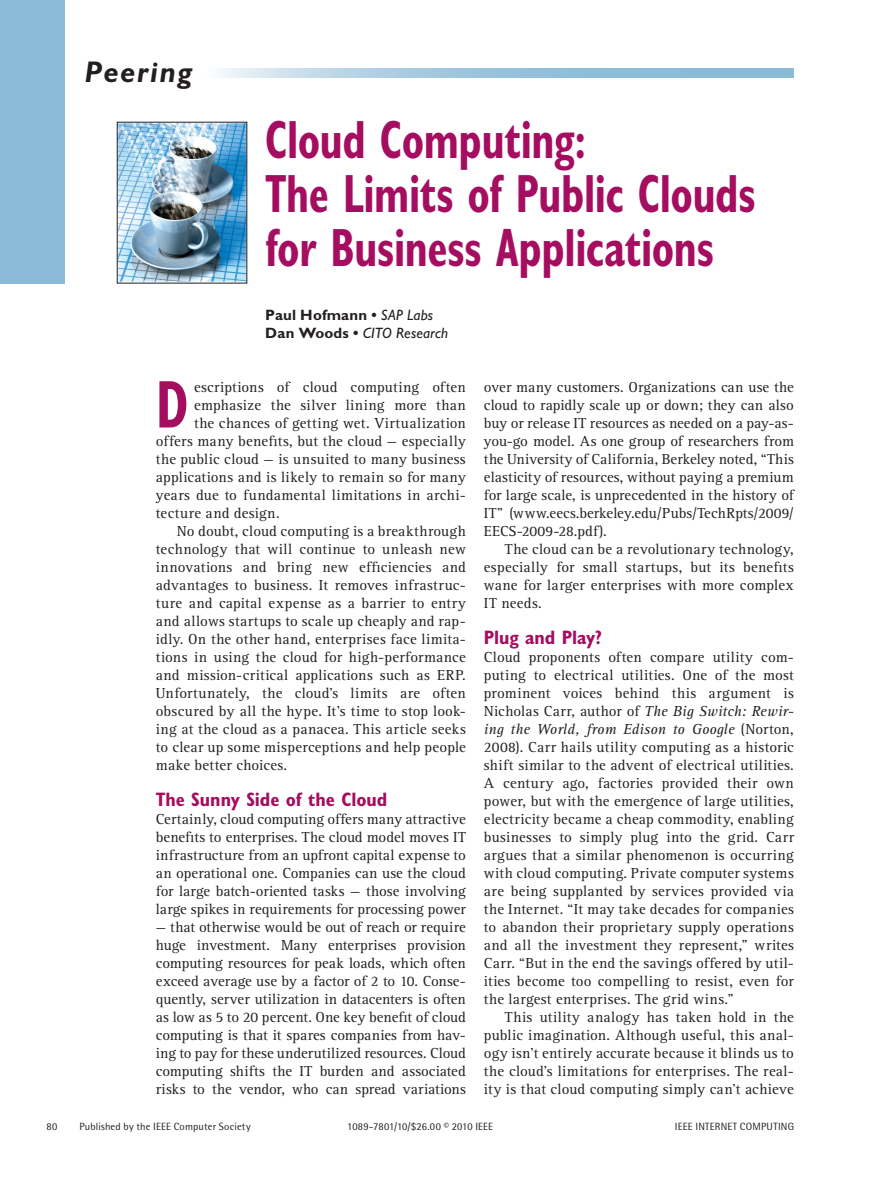
<style>
.page{position:relative;width:878px;height:1188px;background:#fff}
.page>*{position:absolute;margin:0;border:0;box-sizing:border-box;transform-origin:0 0}
.INTRO{font:700 condensed 67.65px "Gill Sans Std";color:#a50d60;scale:.8 1}
.ARTICLE_TITLE{font:700 condensed 54px/54px "Gill Sans Std";letter-spacing:-.01em;color:#a50d60;scale:.8 1}
.SECTION_TITLE{font:italic 700 30px "Gill Sans Std";letter-spacing:.05em;color:#231f20}
.Heading_1{font:700 condensed 19.5px "Gill Sans Std";letter-spacing:-.005em;color:#a50d60}
.PARAGRAPH__NO_INDENT{font:15px/18px "Rotis Serif Std";letter-spacing:.005em;color:#231f20;text-align:justify}
.PARAGRAPH{font:15px/18px "Rotis Serif Std";letter-spacing:.015em;color:#231f20;text-align:justify}
.INTRO-2{font:15px "Rotis Serif Std";letter-spacing:.015em;color:#231f20}
.AUTHOR{font:italic 15px "Gill Sans Std";letter-spacing:.005em;color:#231f20}
.AUTHOR-2{font:700 15px "Gill Sans Std";letter-spacing:.01em;color:#231f20}
.t1{font:10.5px "Rotis Semi Sans Std";letter-spacing:.015em;color:#231f20}
.s1{font-weight:400;font-style:italic}
.s2{font-weight:700;font-style:normal}
.s3{font-style:italic}
</style>
<div class="page">
<div style="left:0;top:0;width:65px;height:284px;background:#8bbbd7"></div>
<svg style="left:220px;top:69px;width:574px;height:9px;background:#a4c8df"></svg>
<img style="left:119px;top:124px;width:126px;height:158px">
<p class="SECTION_TITLE" style="left:85px;top:54px;width:109px">Peering</p>
<p class="ARTICLE_TITLE" style="left:265px;top:113px;width:614px">Cloud Computing:<br>The Limits of Public Clouds for Business Applications</p>
<p class="AUTHOR-2" style="left:265px;top:306px;width:169px">Paul Hofmann • <span class="s1">SAP Labs</span></p>
<p class="AUTHOR" style="left:265px;top:324px;width:184px"><span class="s2">Dan Woods •</span> CITO Research</p>
<p class="INTRO" style="left:156px;top:364px;width:42px">D</p>
<p class="INTRO-2" style="left:194px;top:378px;width:273px">escriptions of cloud computing often</p>
<p class="INTRO-2" style="left:194px;top:396px;width:273px">emphasize the silver lining more than</p>
<p class="INTRO-2" style="left:194px;top:414px;width:273px">the chances of getting wet. Virtualization</p>
<p class="INTRO-2" style="left:156px;top:432px;width:311px">offers many benefits, but the cloud — especially</p>
<p class="INTRO-2" style="left:156px;top:450px;width:311px">the public cloud — is unsuited to many business</p>
<p class="INTRO-2" style="left:156px;top:468px;width:311px">applications and is likely to remain so for many</p>
<p class="INTRO-2" style="left:156px;top:486px;width:311px">years due to fundamental limitations in archi-</p>
<p class="INTRO-2" style="left:156px;top:504px;width:125px">tecture and design.</p>
<p class="PARAGRAPH" style="left:156px;top:522px;width:311px;text-indent:21px">No doubt, cloud computing is a breakthrough technology that will continue to unleash new innovations and bring new efficiencies and advantages to business. It removes infrastruc&shy;ture and capital expense as a barrier to entry and allows startups to scale up cheaply and rap&shy;idly. On the other hand, enterprises face limita&shy;tions in using the cloud for high-performance and mission-critical applications such as ERP.<br>Unfortunately, the cloud’s limits are often obscured by all the hype. It’s time to stop look&shy;ing at the cloud as a panacea. This article seeks to clear up some misperceptions and help people make better choices.</p>
<p class="Heading_1" style="left:156px;top:787px;width:233px">The Sunny Side of the Cloud</p>
<p class="PARAGRAPH__NO_INDENT" style="left:156px;top:810px;width:311px">Certainly, cloud computing offers many attractive benefits to enterprises. The cloud model moves IT infrastructure from an upfront capital expense to an operational one. Companies can use the cloud for large batch-oriented tasks — those involving large spikes in requirements for processing power</p>
<p class="PARAGRAPH__NO_INDENT" style="left:156px;top:918px;width:311px">— that otherwise would be out of reach or require huge investment. Many enterprises provision computing resources for peak loads, which often exceed average use by a factor of 2 to 10. Conse&shy;quently, server utilization in datacenters is often as low as 5 to 20 percent. One key benefit of cloud computing is that it spares companies from hav&shy;ing to pay for these underutilized resources. Cloud computing shifts the IT burden and associated risks to the vendor, who can spread variations</p>
<p class="PARAGRAPH__NO_INDENT" style="left:484px;top:378px;width:311px">over many customers. Organizations can use the cloud to rapidly scale up or down; they can also buy or release IT resources as needed on a pay-as&shy;you-go model. As one group of researchers from the University of California, Berkeley noted, “This elasticity of resources, without paying a premium for large scale, is unprecedented in the history of IT” (www.eecs.berkeley.edu/Pubs/TechRpts/2009/ EECS-2009-28.pdf).</p>
<p class="PARAGRAPH" style="left:484px;top:540px;width:311px;text-indent:21px">The cloud can be a revolutionary technology, especially for small startups, but its benefits wane for larger enterprises with more complex IT needs.</p>
<p class="Heading_1" style="left:484px;top:625px;width:120px">Plug and Play?</p>
<p class="PARAGRAPH__NO_INDENT" style="left:484px;top:648px;width:311px">Cloud proponents often compare utility com&shy;puting to electrical utilities. One of the most prominent voices behind this argument is Nicholas Carr, author of <span class="s3">The Big Switch: Rewir&shy;ing the World, from Edison to Google</span> (Norton, 2008). Carr hails utility computing as a historic shift similar to the advent of electrical utilities.<br>A century ago, factories provided their own power, but with the emergence of large utilities, electricity became a cheap commodity, enabling businesses to simply plug into the grid. Carr argues that a similar phenomenon is occurring with cloud computing. Private computer systems are being supplanted by services provided via the Internet. “It may take decades for companies to abandon their proprietary supply operations and all the investment they represent,” writes Carr. “But in the end the savings offered by util&shy;ities become too compelling to resist, even for the largest enterprises. The grid wins.”</p>
<p class="PARAGRAPH" style="left:484px;top:1008px;width:311px;text-indent:21px">This utility analogy has taken hold in the public imagination. Although useful, this anal&shy;ogy isn’t entirely accurate because it blinds us to the cloud’s limitations for enterprises. The real&shy;ity is that cloud computing simply can’t achieve</p>
<p class="t1" style="left:46px;top:1120px;width:12px">80</p>
<p class="t1" style="left:79px;top:1120px;width:173px">Published by the IEEE Computer Society</p>
<p class="t1" style="left:347px;top:1120px;width:147px">1089-7801/10/$26.00 © 2010 IEEE</p>
<p class="t1" style="left:675px;top:1120px;width:121px">IEEE INTERNET COMPUTING</p>
</div>
